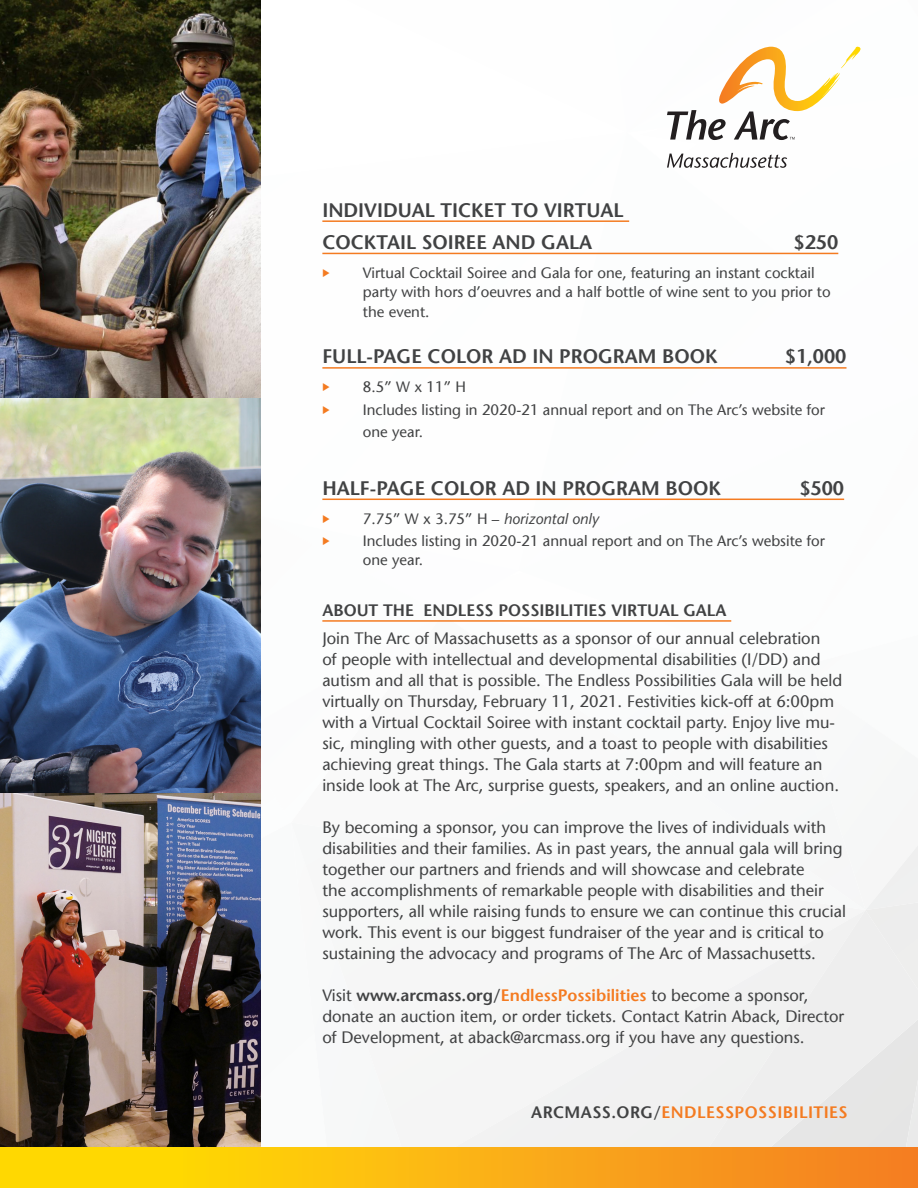
<style>
.page{position:relative;width:918px;height:1188px;background:#fff}
.page>*{position:absolute;margin:0;border:0;box-sizing:border-box;transform-origin:0 0}
.SPONSOR_NAME{font:600 19.5px "Stone Sans Std";color:#414243}
.BODY{font:500 16.5px/21px "Stone Sans Std";color:#414243}
.SPONSOR_NAME-2{font:600 16.5px "Stone Sans Std";color:#414243}
.t1{font:600 16.5px "Stone Sans Std";letter-spacing:.025em;color:#f47b21}
.t2{font:500 15px/19.5px "Stone Sans Std";color:#414243}
.s1{font-style:italic}
.s2{font-weight:600}
.s3{font-weight:600;color:#f47b21}
.s4{color:#414243}
</style>
<div class="page">
<svg style="left:627px;top:220px;width:212px;height:35px"></svg>
<hr style="left:322px;top:220px;width:307px;height:2px;background:#f47b21">
<hr style="left:322px;top:253px;width:516px;height:1px;background:#f47b21">
<hr style="left:322px;top:367px;width:525px;height:2px;background:#f47b21">
<svg style="left:667px;top:46px;width:194px;height:122px"></svg>
<img style="left:0;top:0;width:261px;height:383px">
<img style="left:0;top:383px;width:918px;height:805px">
<p class="SPONSOR_NAME" style="left:322px;top:198px;width:303px">INDIVIDUAL TICKET TO VIRTUAL</p>
<p class="SPONSOR_NAME" style="left:322px;top:230px;width:271px">COCKTAIL SOIREE AND GALA</p>
<p class="SPONSOR_NAME" style="left:794px;top:230px;width:46px">$250</p>
<p class="t2" style="left:363px;top:263px;width:469px">Virtual Cocktail Soiree and Gala for one, featuring an instant cocktail party with hors d’oeuvres and a half bottle of wine sent to you prior to the event.</p>
<p class="SPONSOR_NAME" style="left:322px;top:345px;width:397px">FULL-PAGE COLOR AD IN PROGRAM BOOK</p>
<p class="SPONSOR_NAME" style="left:785px;top:345px;width:63px">$1,000</p>
<p class="t2" style="left:363px;top:377px;width:105px">8.5” W x 11” H</p>
<p class="t2" style="left:363px;top:398px;width:464px;line-height:22.5px">Includes listing in 2020-21 annual report and on The Arc’s website for one year.</p>
<p class="SPONSOR_NAME" style="left:322px;top:476px;width:400px">HALF-PAGE COLOR AD IN PROGRAM BOOK</p>
<p class="SPONSOR_NAME" style="left:799px;top:476px;width:46px">$500</p>
<p class="t2" style="left:363px;top:509px;width:237px">7.75” W x 3.75” H – <span class="s1">horizontal only</span></p>
<p class="t2" style="left:363px;top:531px;width:464px">Includes listing in 2020-21 annual report and on The Arc’s website for one year.</p>
<p class="SPONSOR_NAME-2" style="left:322px;top:601px;width:406px">ABOUT THE ENDLESS POSSIBILITIES VIRTUAL GALA</p>
<p class="BODY" style="left:322px;top:628px;width:521px">Join The Arc of Massachusetts as a sponsor of our annual celebration<br>of people with intellectual and developmental disabilities (I/DD) and autism and all that is possible. The Endless Possibilities Gala will be held virtually on Thursday, February 11, 2021. Festivities kick-off at 6:00pm with a Virtual Cocktail Soiree with instant cocktail party. Enjoy live mu&shy;sic, mingling with other guests, and a toast to people with disabilities achieving great things. The Gala starts at 7:00pm and will feature an inside look at The Arc, surprise guests, speakers, and an online auction.</p>
<p class="BODY" style="left:322px;top:817px;width:525px">By becoming a sponsor, you can improve the lives of individuals with disabilities and their families. As in past years, the annual gala will bring together our partners and friends and will showcase and celebrate<br>the accomplishments of remarkable people with disabilities and their supporters, all while raising funds to ensure we can continue this crucial work. This event is our biggest fundraiser of the year and is critical to sustaining the advocacy and programs of The Arc of Massachusetts.</p>
<p class="BODY" style="left:322px;top:985px;width:523px">Visit <span class="s2">www.arcmass.org/</span><span class="s3">EndlessPossibilities</span> to become a sponsor, donate an auction item, or order tickets. Contact Katrin Aback, Director of Development, at aback@arcmass.org if you have any questions.</p>
<p class="t1" style="left:531px;top:1102px;width:318px"><span class="s4">ARCMASS.ORG/</span>ENDLESSPOSSIBILITIES</p>
</div>
